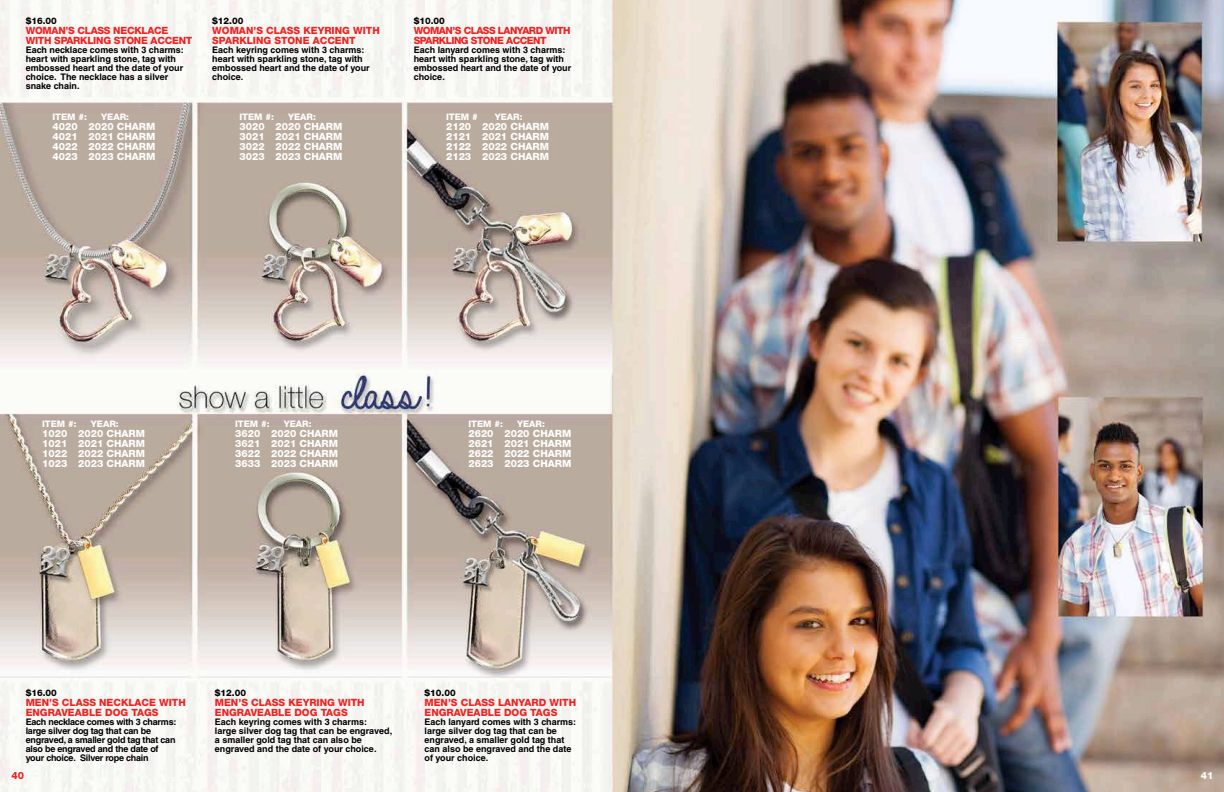
<style>
.page{position:relative;width:1224px;height:792px;background:#fff}
.page>*{position:absolute;margin:0;border:0;box-sizing:border-box;transform-origin:0 0}
.t1{font:800 10px/10px "Helvetica Neue";color:#fffefe;text-align:justify}
.t2{font:800 10px/10px "Helvetica Neue";color:#ed2324}
.t3{font:800 10px/10px "Helvetica Neue";letter-spacing:-.025em;color:#ed2324}
.t4{font:800 10px/10px "Helvetica Neue";letter-spacing:-.05em;color:#ed2324}
.t5{font:700 9px/9px "Helvetica";color:#000}
.t6{font:700 9px/9px "Helvetica";letter-spacing:-.025em;color:#000}
.t7{font:800 9px "Helvetica Neue";color:#fffefe}
.t8{font:800 9px "Helvetica Neue";color:#000}
</style>
<div class="page">
<img style="left:0;top:0;width:1224px;height:792px">
<p class="t8" style="left:26px;top:16px;width:33px">$16.00</p>
<p class="t3" style="left:26px;top:26px;width:168px">WOMAN’S CLASS NECKLACE<br>WITH SPARKLING STONE ACCENT</p>
<p class="t5" style="left:26px;top:45px;width:160px">Each necklace comes with 3 charms: heart with sparkling stone, tag with embossed heart and the date of your choice. The necklace has a silver snake chain.</p>
<p class="t7" style="left:52px;top:111px;width:36px">ITEM #:</p>
<p class="t7" style="left:101px;top:111px;width:29px">YEAR:</p>
<p class="t1" style="left:52px;top:121px;width:104px">4020 2020 CHARM 4021 2021 CHARM 4022 2022 CHARM 4023 2023 CHARM</p>
<p class="t8" style="left:212px;top:16px;width:33px">$12.00</p>
<p class="t2" style="left:212px;top:26px;width:169px">WOMAN’S CLASS KEYRING WITH<br>SPARKLING STONE ACCENT</p>
<p class="t5" style="left:212px;top:45px;width:159px">Each keyring comes with 3 charms: heart with sparkling stone, tag with embossed heart and the date of your choice.</p>
<p class="t7" style="left:239px;top:111px;width:36px">ITEM #:</p>
<p class="t7" style="left:288px;top:111px;width:29px">YEAR:</p>
<p class="t1" style="left:239px;top:121px;width:104px">3020 2020 CHARM 3021 2021 CHARM 3022 2022 CHARM 3023 2023 CHARM</p>
<p class="t8" style="left:414px;top:16px;width:33px">$10.00</p>
<p class="t4" style="left:414px;top:26px;width:158px">WOMAN’S CLASS LANYARD WITH<br>SPARKLING STONE ACCENT</p>
<p class="t5" style="left:414px;top:45px;width:159px">Each lanyard comes with 3 charms: heart with sparkling stone, tag with embossed heart and the date of your choice.</p>
<p class="t7" style="left:446px;top:111px;width:33px">ITEM #</p>
<p class="t7" style="left:495px;top:111px;width:29px">YEAR:</p>
<p class="t1" style="left:446px;top:121px;width:104px">2120 2020 CHARM 2121 2021 CHARM 2122 2022 CHARM 2123 2023 CHARM</p>
<p class="t7" style="left:42px;top:418px;width:36px">ITEM #:</p>
<p class="t7" style="left:91px;top:418px;width:29px">YEAR:</p>
<p class="t1" style="left:42px;top:428px;width:104px">1020 2020 CHARM 1021 2021 CHARM 1022 2022 CHARM 1023 2023 CHARM</p>
<p class="t7" style="left:235px;top:418px;width:36px">ITEM #:</p>
<p class="t7" style="left:284px;top:418px;width:29px">YEAR:</p>
<p class="t1" style="left:235px;top:428px;width:104px">3620 2020 CHARM 3621 2021 CHARM 3622 2022 CHARM 3633 2023 CHARM</p>
<p class="t7" style="left:468px;top:418px;width:36px">ITEM #:</p>
<p class="t7" style="left:517px;top:418px;width:29px">YEAR:</p>
<p class="t1" style="left:468px;top:428px;width:104px">2620 2020 CHARM 2621 2021 CHARM 2622 2022 CHARM 2623 2023 CHARM</p>
<p class="t8" style="left:26px;top:688px;width:33px">$16.00</p>
<p class="t2" style="left:26px;top:698px;width:162px">MEN’S CLASS NECKLACE WITH<br>ENGRAVEABLE DOG TAGS</p>
<p class="t6" style="left:26px;top:717px;width:152px">Each necklace comes with 3 charms: large silver dog tag that can be engraved, a smaller gold tag that can also be engraved and the date of your choice. Silver rope chain</p>
<p class="t8" style="left:215px;top:688px;width:33px">$12.00</p>
<p class="t2" style="left:215px;top:698px;width:151px">MEN’S CLASS KEYRING WITH<br>ENGRAVEABLE DOG TAGS</p>
<p class="t5" style="left:215px;top:717px;width:179px">Each keyring comes with 3 charms:<br>large silver dog tag that can be engraved, a smaller gold tag that can also be engraved and the date of your choice.</p>
<p class="t8" style="left:425px;top:688px;width:33px">$10.00</p>
<p class="t2" style="left:425px;top:698px;width:153px">MEN’S CLASS LANYARD WITH<br>ENGRAVEABLE DOG TAGS</p>
<p class="t5" style="left:425px;top:717px;width:153px">Each lanyard comes with 3 charms: large silver dog tag that can be engraved, a smaller gold tag that can also be engraved and the date of your choice.</p>
<p class="t2" style="left:11px;top:770px;width:14px">40</p>
<p class="t1" style="left:1201px;top:771px;width:14px">41</p>
</div>
